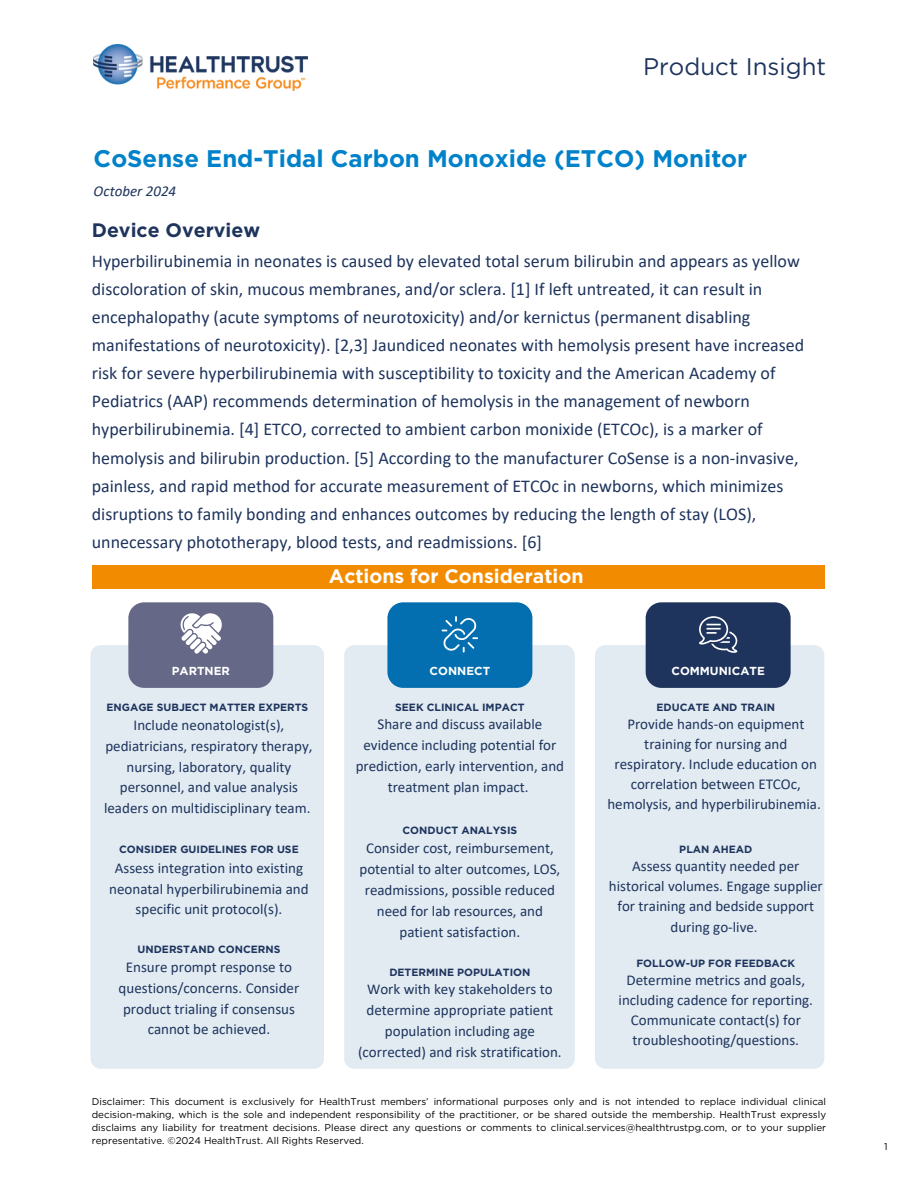
<style>
.page{position:relative;width:918px;height:1188px;background:#fff}
.page>*{position:absolute;margin:0;border:0;box-sizing:border-box;transform-origin:0 0}
.t1{font:700 24px "Gotham";color:#0082cb}
.t2{font:24px "Gotham";color:#1e345d}
.t3{font:700 19.5px "Gotham";color:#fff}
.t4{font:700 19.5px "Gotham";color:#1e345d}
.t5{font:18px/28.2px "Calibri";color:#1e345d}
.t6{font:15px/21px "Calibri";color:#1e345d;text-align:center}
.t7{font:italic 15px "Calibri";color:#1e345d}
.t8{font:700 11.55px "Gotham";color:#fff}
.t9{font:700 10.5px "Gotham";color:#1e345d}
.t10{font:9.75px/13px "Gotham";color:#000;text-align:justify}
</style>
<div class="page">
<img style="left:94px;top:45px;width:213px;height:46px">
<div style="left:91px;top:645px;width:233px;height:424px;background:#e2ebf2;border-radius:10px"></div>
<div style="left:128px;top:602px;width:145px;height:86px;background:#656886;border-radius:16px"></div>
<svg style="left:180px;top:613px;width:42px;height:41px"></svg>
<div style="left:344px;top:645px;width:231px;height:423px;background:#e2ebf2;border-radius:10px"></div>
<div style="left:595px;top:645px;width:229px;height:424px;background:#e2ebf2;border-radius:10px"></div>
<div style="left:387px;top:602px;width:145px;height:86px;background:#036eb0;border-radius:16px"></div>
<svg style="left:442px;top:616px;width:36px;height:36px"></svg>
<div style="left:646px;top:602px;width:145px;height:86px;background:#1e345d;border-radius:16px"></div>
<svg style="left:699px;top:616px;width:38px;height:37px"></svg>
<div style="left:92px;top:566px;width:732px;height:23px;background:#f38b00"></div>
<h2 class="t2" style="left:643px;top:52px;width:184px">Product Insight</h2>
<p class="t1" style="left:94px;top:144px;width:655px">CoSense End-Tidal Carbon Monoxide (ETCO) Monitor</p>
<h5 class="t7" style="left:94px;top:185px;width:84px">October 2024</h5>
<h5 class="t4" style="left:92px;top:219px;width:170px">Device Overview</h5>
<h5 class="t5" style="left:92px;top:248px;width:714px">Hyperbilirubinemia in neonates is caused by elevated total serum bilirubin and appears as yellow discoloration of skin, mucous membranes, and/or sclera. [1] If left untreated, it can result in encephalopathy (acute symptoms of neurotoxicity) and/or kernictus (permanent disabling manifestations of neurotoxicity). [2,3] Jaundiced neonates with hemolysis present have increased risk for severe hyperbilirubinemia with susceptibility to toxicity and the American Academy of Pediatrics (AAP) recommends determination of hemolysis in the management of newborn hyperbilirubinemia. [4] ETCO, corrected to ambient carbon monixide (ETCOc), is a marker of hemolysis and bilirubin production. [5] According to the manufacturer CoSense is a non-invasive, painless, and rapid method for accurate measurement of ETCOc in newborns, which minimizes disruptions to family bonding and enhances outcomes by reducing the length of stay (LOS), unnecessary phototherapy, blood tests, and readmissions. [6]</h5>
<h6 class="t3" style="left:329px;top:565px;width:256px">Actions for Consideration</h6>
<h1 class="t8" style="left:172px;top:664px;width:60px">PARTNER</h1>
<h5 class="t8" style="left:430px;top:664px;width:62px">CONNECT</h5>
<h4 class="t8" style="left:671px;top:664px;width:95px">COMMUNICATE</h4>
<p class="t9" style="left:107px;top:701px;width:203px">ENGAGE SUBJECT MATTER EXPERTS</p>
<p class="t6" style="left:104px;top:716px;width:210px">Include neonatologist(s), pediatricians, respiratory therapy, nursing, laboratory, quality personnel, and value analysis leaders on multidisciplinary team.</p>
<p class="t9" style="left:119px;top:843px;width:181px">CONSIDER GUIDELINES FOR USE</p>
<p class="t6" style="left:109px;top:859px;width:201px">Assess integration into existing neonatal hyperbilirubinemia and specific unit protocol(s).</p>
<h6 class="t9" style="left:138px;top:943px;width:144px">UNDERSTAND CONCERNS</h6>
<h5 class="t6" style="left:119px;top:958px;width:182px">Ensure prompt response to questions/concerns. Consider product trialing if consensus cannot be achieved.</h5>
<h5 class="t9" style="left:395px;top:701px;width:131px">SEEK CLINICAL IMPACT</h5>
<h5 class="t6" style="left:356px;top:715px;width:210px">Share and discuss available evidence including potential for prediction, early intervention, and treatment plan impact.</h5>
<h5 class="t9" style="left:403px;top:824px;width:116px">CONDUCT ANALYSIS</h5>
<h5 class="t6" style="left:359px;top:838px;width:202px">Consider cost, reimbursement, potential to alter outcomes, LOS, readmissions, possible reduced need for lab resources, and patient satisfaction.</h5>
<p class="t9" style="left:389px;top:966px;width:143px">DETERMINE POPULATION</p>
<p class="t6" style="left:358px;top:980px;width:205px">Work with key stakeholders to determine appropriate patient population including age (corrected) and risk stratification.</p>
<h6 class="t9" style="left:657px;top:701px;width:120px">EDUCATE AND TRAIN</h6>
<h6 class="t6" style="left:607px;top:715px;width:215px;line-height:20.1px">Provide hands-on equipment training for nursing and respiratory. Include education on correlation between ETCOc, hemolysis, and hyperbilirubinemia.</h6>
<h5 class="t9" style="left:679px;top:843px;width:75px">PLAN AHEAD</h5>
<h5 class="t6" style="left:609px;top:857px;width:215px;line-height:20.1px">Assess quantity needed per historical volumes. Engage supplier for training and bedside support during go-live.</h5>
<p class="t9" style="left:636px;top:957px;width:160px">FOLLOW-UP FOR FEEDBACK</p>
<h5 class="t6" style="left:619px;top:971px;width:196px;line-height:20.1px">Determine metrics and goals, including cadence for reporting.<br>Communicate contact(s) for troubleshooting/questions.</h5>
<h3 class="t10" style="left:92px;top:1095px;width:736px">Disclaimer: This document is exclusively for HealthTrust members’ informational purposes only and is not intended to replace individual clinical decision-making, which is the sole and independent responsibility of the practitioner, or be shared outside the membership. HealthTrust expressly disclaims any liability for treatment decisions. Please direct any questions or comments to clinical.services@healthtrustpg.com, or to your supplier representative. ©2024 HealthTrust. All Rights Reserved.</h3>
<h5 class="t10" style="left:884px;top:1140px;width:5px">1</h5>
</div>
